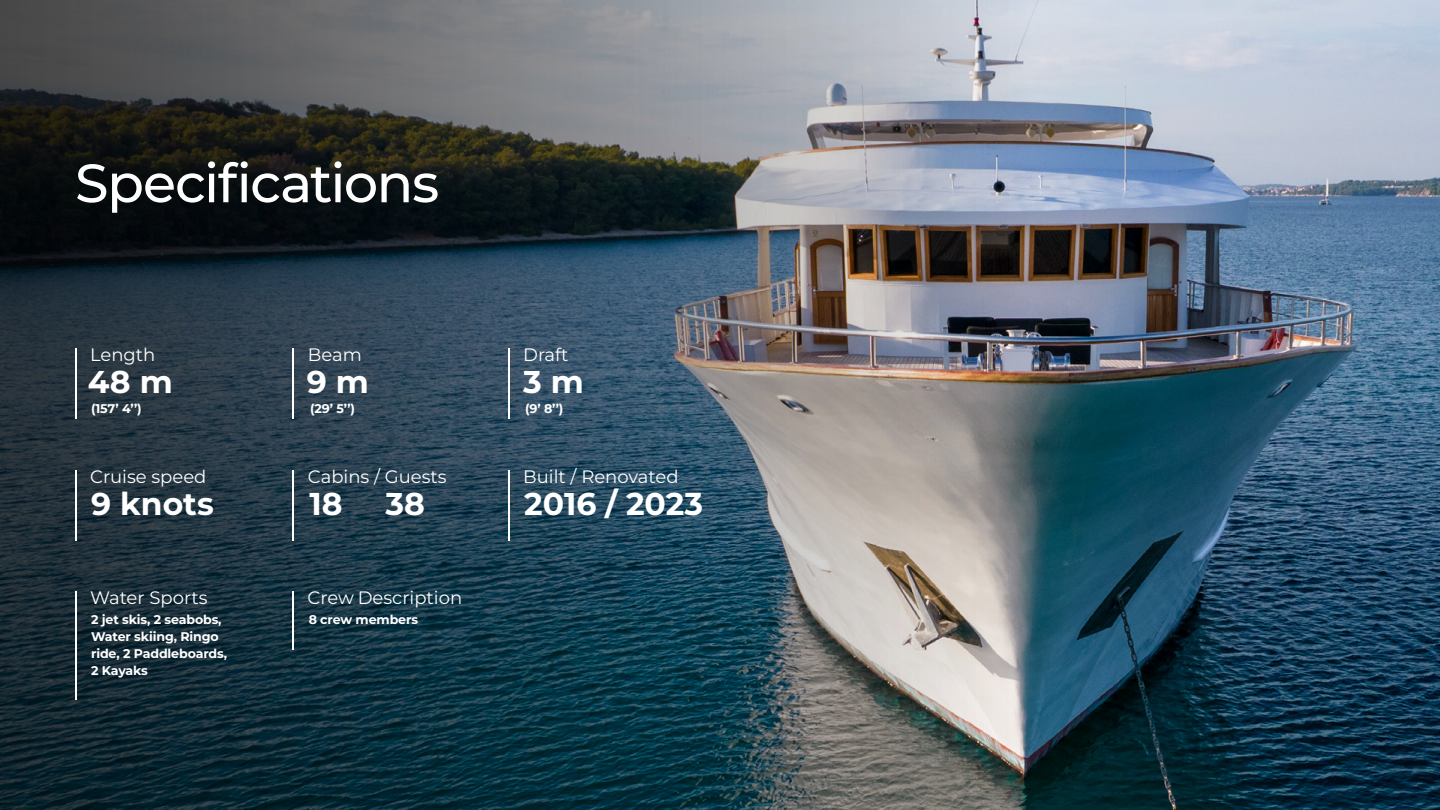
<style>
.page{position:relative;width:1440px;height:810px;background:#fff}
.page>*{position:absolute;margin:0;border:0;box-sizing:border-box;transform-origin:0 0}
.t1{font:500 54px "Montserrat";letter-spacing:-.03em;color:#fff}
.t2{font:700 31.5px "Montserrat";color:#fff}
.t3{font:18px "Montserrat";color:#fff}
.t4{font:700 12.6px/17px "Montserrat";letter-spacing:-.01em;color:#fff}
</style>
<div class="page">
<img style="left:1028px;top:0;width:412px;height:810px">
<img style="left:0;top:0;width:1028px;height:810px">
<hr style="left:75px;top:349px;width:1px;height:70px;background:#fff">
<hr style="left:75px;top:470px;width:1px;height:71px;background:#fff">
<hr style="left:75px;top:592px;width:1px;height:108px;background:#fff">
<hr style="left:293px;top:591px;width:1px;height:59px;background:#fff">
<hr style="left:293px;top:349px;width:1px;height:70px;background:#fff">
<hr style="left:508px;top:349px;width:1px;height:70px;background:#fff">
<hr style="left:508px;top:470px;width:1px;height:71px;background:#fff">
<hr style="left:293px;top:470px;width:1px;height:71px;background:#fff">
<h1 class="t1" style="left:75px;top:147px;width:366px">Specifications</h1>
<h3 class="t3" style="left:90px;top:343px;width:67px">Length</h3>
<h2 class="t2" style="left:88px;top:361px;width:86px">48 m</h2>
<h3 class="t3" style="left:308px;top:343px;width:55px">Beam</h3>
<h2 class="t2" style="left:307px;top:361px;width:64px">9 m</h2>
<h3 class="t3" style="left:523px;top:343px;width:47px">Draft</h3>
<h2 class="t2" style="left:523px;top:361px;width:62px">3 m</h2>
<p class="t4" style="left:91px;top:400px;width:52px">(157’ 4’’)</p>
<p class="t4" style="left:310px;top:400px;width:46px">(29’ 5’’)</p>
<p class="t4" style="left:525px;top:400px;width:40px">(9’ 8’’)</p>
<h3 class="t3" style="left:90px;top:464px;width:118px">Cruise speed</h3>
<h2 class="t2" style="left:91px;top:483px;width:124px">9 knots</h2>
<h3 class="t3" style="left:90px;top:586px;width:119px">Water Sports</h3>
<p class="t4" style="left:91px;top:611px;width:137px">2 jet skis, 2 seabobs,<br>Water skiing, Ringo ride, 2 Paddleboards,<br>2 Kayaks</p>
<h3 class="t3" style="left:308px;top:464px;width:140px">Cabins / Guests</h3>
<h2 class="t2" style="left:310px;top:483px;width:35px">18</h2>
<h2 class="t2" style="left:386px;top:483px;width:41px">38</h2>
<h3 class="t3" style="left:308px;top:586px;width:156px">Crew Description</h3>
<p class="t4" style="left:309px;top:611px;width:111px">8 crew members</p>
<h3 class="t3" style="left:523px;top:464px;width:157px">Built / Renovated</h3>
<h2 class="t2" style="left:524px;top:483px;width:180px">2016 / 2023</h2>
</div>
